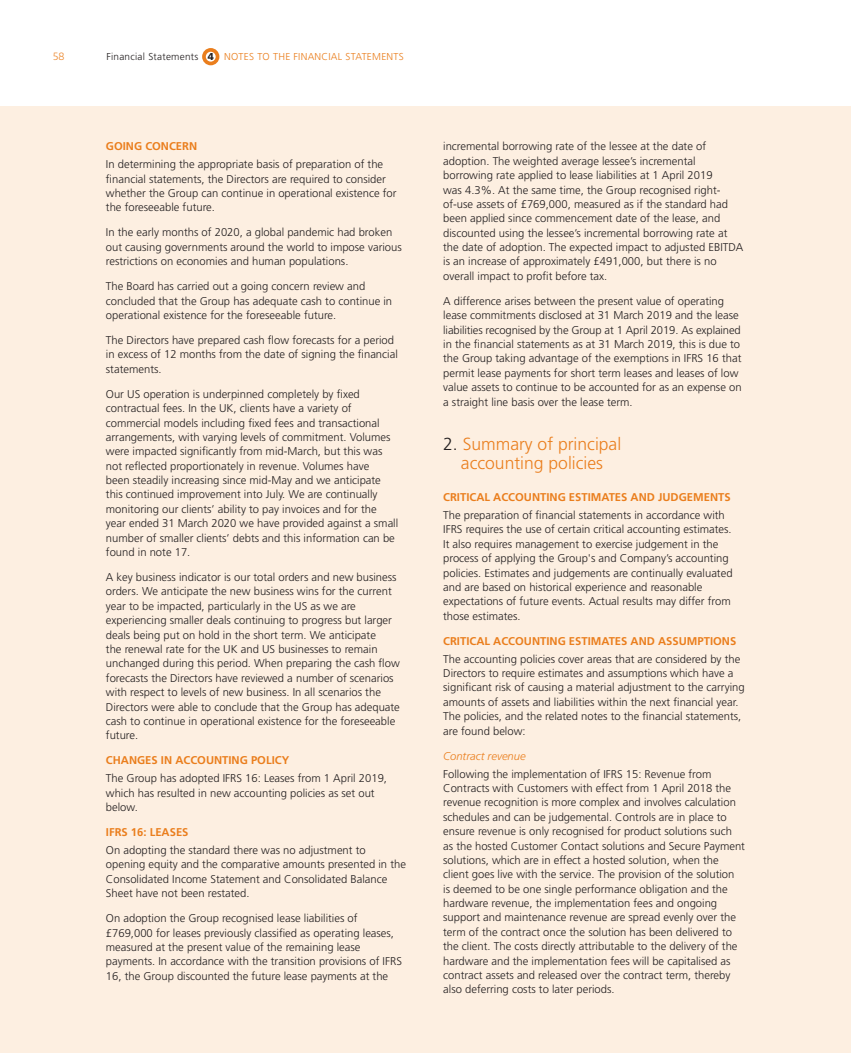
<style>
.page{position:relative;width:851px;height:1053px;background:#fff}
.page>*{position:absolute;margin:0;border:0;box-sizing:border-box;transform-origin:0 0}
.t1{font:300 17.5px/19.4px "Frutiger LT Std";color:#ea7e1d;text-align:center}
.t2{font:300 11.25px/14.4px "Frutiger LT Std";color:#231f20}
.t3{font:700 11.25px "Frutiger LT Std";color:#ea7e1d}
.t4{font:italic 300 11.25px "Frutiger LT Std";color:#ea7e1d}
.t5{font:300 10px "Frutiger LT Std";letter-spacing:.025em;color:#ea7e1d}
.t6{font:300 10px "Encode Sans Normal";color:#ea7e1d}
.s1{color:#231f20}
.s2{font-weight:900;color:#231f20}
</style>
<div class="page">
<svg style="left:202px;top:48px;width:17px;height:17px"></svg>
<div style="left:0;top:106px;width:850px;height:946px;background:#fdefe1"></div>
<p class="t6" style="left:53px;top:50px;width:13px">58</p>
<p class="t5" style="left:106px;top:51px;width:299px"><span class="s1">Financial Statements</span> <span class="s2">4</span> NOTES TO THE FINANCIAL STATEMENTS</p>
<p class="t3" style="left:106px;top:140px;width:16px">GOING</p>
<p class="t3" style="left:145px;top:140px;width:9px">CONCERN</p>
<p class="t2" style="left:106px;top:157px;width:292px">In determining the appropriate basis of preparation of the financial statements, the Directors are required to consider whether the Group can continue in operational existence for the foreseeable future.</p>
<p class="t2" style="left:106px;top:225px;width:297px">In the early months of 2020, a global pandemic had broken out causing governments around the world to impose various restrictions on economies and human populations.</p>
<p class="t2" style="left:106px;top:279px;width:288px">The Board has carried out a going concern review and concluded that the Group has adequate cash to continue in operational existence for the foreseeable future.</p>
<p class="t2" style="left:106px;top:333px;width:293px">The Directors have prepared cash flow forecasts for a period in excess of 12 months from the date of signing the financial statements.</p>
<p class="t2" style="left:106px;top:387px;width:294px">Our US operation is underpinned completely by fixed contractual fees. In the UK, clients have a variety of commercial models including fixed fees and transactional arrangements, with varying levels of commitment. Volumes were impacted significantly from mid-March, but this was not reflected proportionately in revenue. Volumes have<br>been steadily increasing since mid-May and we anticipate this continued improvement into July. We are continually monitoring our clients’ ability to pay invoices and for the year ended 31 March 2020 we have provided against a small number of smaller clients’ debts and this information can be found in note 17.</p>
<p class="t2" style="left:106px;top:570px;width:295px">A key business indicator is our total orders and new business orders. We anticipate the new business wins for the current year to be impacted, particularly in the US as we are experiencing smaller deals continuing to progress but larger deals being put on hold in the short term. We anticipate<br>the renewal rate for the UK and US businesses to remain unchanged during this period. When preparing the cash flow forecasts the Directors have reviewed a number of scenarios with respect to levels of new business. In all scenarios the Directors were able to conclude that the Group has adequate cash to continue in operational existence for the foreseeable future.</p>
<p class="t3" style="left:106px;top:753px;width:16px">CHANGES</p>
<p class="t3" style="left:161px;top:753px;width:23px">IN ACCO</p>
<p class="t3" style="left:206px;top:753px;width:16px">UNTING</p>
<p class="t3" style="left:251px;top:753px;width:7px">POLIC</p>
<p class="t3" style="left:281px;top:753px;width:9px">Y</p>
<p class="t2" style="left:106px;top:771px;width:282px">The Group has adopted IFRS 16: Leases from 1 April 2019, which has resulted in new accounting policies as set out below.</p>
<p class="t3" style="left:106px;top:825px;width:57px">IFRS 16: LEASES</p>
<p class="t2" style="left:106px;top:843px;width:301px">On adopting the standard there was no adjustment to opening equity and the comparative amounts presented in the Consolidated Income Statement and Consolidated Balance Sheet have not been restated.</p>
<p class="t2" style="left:106px;top:911px;width:297px">On adoption the Group recognised lease liabilities of £769,000 for leases previously classified as operating leases, measured at the present value of the remaining lease payments. In accordance with the transition provisions of IFRS 16, the Group discounted the future lease payments at the</p>
<p class="t2" style="left:443px;top:139px;width:302px">incremental borrowing rate of the lessee at the date of adoption. The weighted average lessee’s incremental borrowing rate applied to lease liabilities at 1 April 2019<br>was 4.3%. At the same time, the Group recognised right&shy;of-use assets of £769,000, measured as if the standard had been applied since commencement date of the lease, and discounted using the lessee’s incremental borrowing rate at the date of adoption. The expected impact to adjusted EBITDA is an increase of approximately £491,000, but there is no overall impact to profit before tax.</p>
<p class="t2" style="left:443px;top:294px;width:300px">A difference arises between the present value of operating lease commitments disclosed at 31 March 2019 and the lease liabilities recognised by the Group at 1 April 2019. As explained in the financial statements as at 31 March 2019, this is due to the Group taking advantage of the exemptions in IFRS 16 that permit lease payments for short term leases and leases of low value assets to continue to be accounted for as an expense on a straight line basis over the lease term.</p>
<h1 class="t1" style="left:443px;top:434px;width:179px"><span class="s1">2.</span> Summary of principal accounting policies</h1>
<p class="t3" style="left:443px;top:490px;width:14px">CRITICAL</p>
<p class="t3" style="left:493px;top:490px;width:9px">ACCO</p>
<p class="t3" style="left:524px;top:490px;width:16px">UNTING</p>
<p class="t3" style="left:569px;top:490px;width:8px">ESTIMATES</p>
<p class="t3" style="left:630px;top:490px;width:57px">AND JUDGEMENTS</p>
<p class="t2" style="left:443px;top:508px;width:291px">The preparation of financial statements in accordance with IFRS requires the use of certain critical accounting estimates.<br>It also requires management to exercise judgement in the process of applying the Group's and Company’s accounting policies. Estimates and judgements are continually evaluated and are based on historical experience and reasonable expectations of future events. Actual results may differ from those estimates.</p>
<p class="t3" style="left:443px;top:634px;width:14px">CRITICAL</p>
<p class="t3" style="left:493px;top:634px;width:9px">ACCO</p>
<p class="t3" style="left:524px;top:634px;width:16px">UNTING</p>
<p class="t3" style="left:569px;top:634px;width:8px">ESTIMATES</p>
<p class="t3" style="left:630px;top:634px;width:65px">AND ASSUMPTIONS</p>
<p class="t2" style="left:443px;top:651px;width:303px">The accounting policies cover areas that are considered by the Directors to require estimates and assumptions which have a significant risk of causing a material adjustment to the carrying amounts of assets and liabilities within the next financial year.<br>The policies, and the related notes to the financial statements, are found below:</p>
<p class="t4" style="left:443px;top:749px;width:84px">Contract revenue</p>
<p class="t2" style="left:443px;top:766px;width:303px">Following the implementation of IFRS 15: Revenue from Contracts with Customers with effect from 1 April 2018 the revenue recognition is more complex and involves calculation schedules and can be judgemental. Controls are in place to ensure revenue is only recognised for product solutions such<br>as the hosted Customer Contact solutions and Secure Payment solutions, which are in effect a hosted solution, when the client goes live with the service. The provision of the solution<br>is deemed to be one single performance obligation and the hardware revenue, the implementation fees and ongoing support and maintenance revenue are spread evenly over the term of the contract once the solution has been delivered to the client. The costs directly attributable to the delivery of the hardware and the implementation fees will be capitalised as contract assets and released over the contract term, thereby also deferring costs to later periods.</p>
</div>
